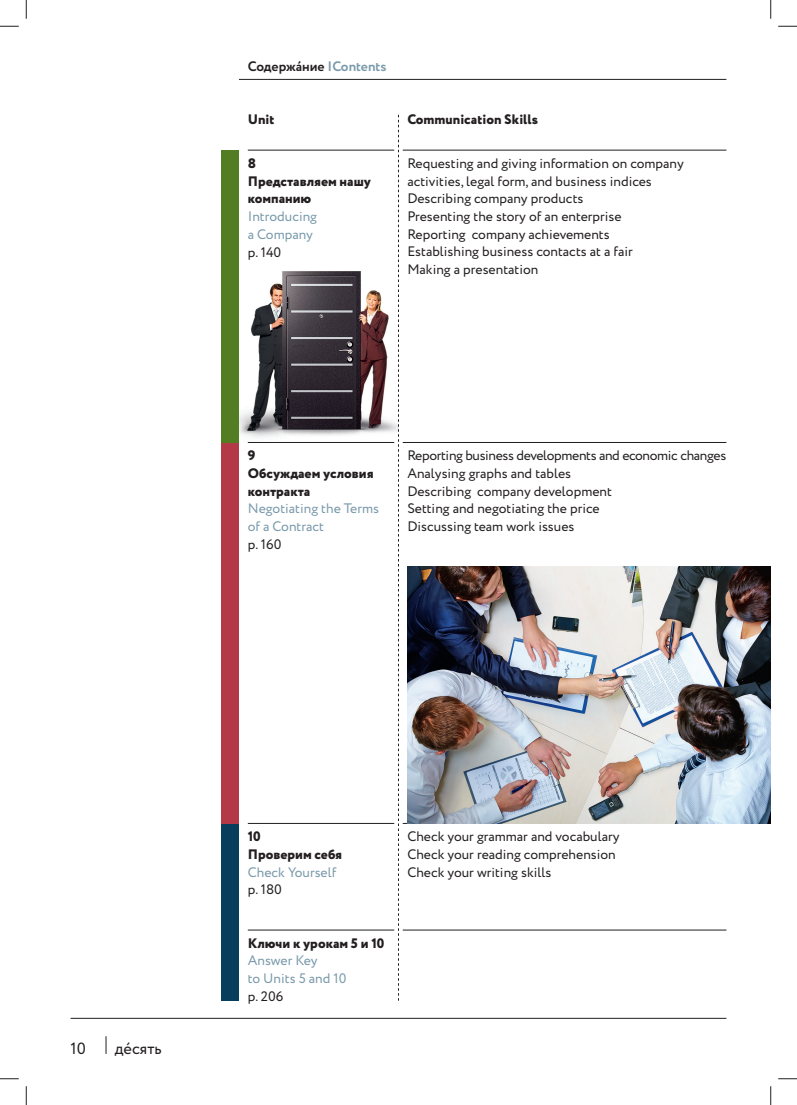
<style>
.page{position:relative;width:797px;height:1105px;background:#fff}
.page>*{position:absolute;margin:0;border:0;box-sizing:border-box;transform-origin:0 0}
.t1{font:16.25px "Circe";color:#231f20}
.t2{font:13.75px/17.8px "Circe";color:#231f20}
.t3{font:800 13.75px/17.8px "Circe";color:#231f20}
.t4{font:13.75px/17.8px "Circe";color:#7999aa}
.t5{font:700 13.75px "Circe";color:#231f20}
.s1{color:#7999aa}
</style>
<div class="page">
<img style="left:239px;top:271px;width:159px;height:172px">
<svg style="left:106px;top:1036px;width:1px;height:18px"></svg>
<hr style="left:71px;top:1018px;width:655px;height:1px;background:#231f20">
<svg style="left:398px;top:115px;width:1px;height:886px"></svg>
<hr style="left:248px;top:442px;width:146px;height:1px;background:#231f20">
<hr style="left:248px;top:823px;width:146px;height:1px;background:#231f20">
<hr style="left:248px;top:930px;width:146px;height:1px;background:#231f20">
<hr style="left:403px;top:442px;width:323px;height:1px;background:#231f20">
<hr style="left:403px;top:823px;width:323px;height:1px;background:#231f20">
<hr style="left:403px;top:930px;width:323px;height:1px;background:#231f20">
<hr style="left:248px;top:150px;width:146px;height:1px;background:#231f20">
<hr style="left:403px;top:150px;width:323px;height:1px;background:#231f20">
<div style="left:221px;top:823px;width:18px;height:178px;background:#073e5b"></div>
<div style="left:221px;top:150px;width:18px;height:293px;background:#527d23"></div>
<div style="left:221px;top:443px;width:18px;height:380px;background:#b43947"></div>
<hr style="left:239px;top:79px;width:487px;height:1px;background:#231f20">
<img style="left:407px;top:567px;width:363px;height:256px">
<svg style="left:0;top:25px;width:19px;height:2px"></svg>
<svg style="left:778px;top:25px;width:19px;height:2px"></svg>
<svg style="left:0;top:1078px;width:19px;height:1px"></svg>
<svg style="left:778px;top:1078px;width:19px;height:1px"></svg>
<svg style="left:25px;top:0;width:2px;height:19px"></svg>
<svg style="left:25px;top:1086px;width:2px;height:19px"></svg>
<svg style="left:770px;top:0;width:1px;height:19px"></svg>
<svg style="left:770px;top:1086px;width:1px;height:19px"></svg>
<p class="t5" style="left:248px;top:61px;width:140px">Содержание <span class="s1">IContents</span></p>
<p class="t3" style="left:248px;top:112px;width:28px">Unit</p>
<p class="t3" style="left:248px;top:156px;width:125px">8<br>Представляем нашу компанию</p>
<p class="t4" style="left:248px;top:209px;width:71px">Introducing a Company</p>
<p class="t2" style="left:248px;top:244px;width:35px">p. 140</p>
<p class="t3" style="left:407px;top:112px;width:132px">Communication Skills</p>
<p class="t2" style="left:407px;top:155px;width:278px">Requesting and giving information on company activities, legal form, and business indices Describing company products<br>Presenting the story of an enterprise<br>Reporting company achievements Establishing business contacts at a fair<br>Making a presentation</p>
<p class="t3" style="left:248px;top:448px;width:127px">9<br>Обсуждаем условия контракта</p>
<p class="t4" style="left:248px;top:501px;width:133px">Negotiating the Terms of a Contract</p>
<p class="t2" style="left:248px;top:536px;width:35px">p. 160</p>
<p class="t2" style="left:407px;top:448px;width:320px">Reporting business developments and economic changes Analysing graphs and tables<br>Describing company development<br>Setting and negotiating the price<br>Discussing team work issues</p>
<p class="t1" style="left:71px;top:1042px;width:17px">10</p>
<p class="t1" style="left:115px;top:1042px;width:48px">десять</p>
<p class="t3" style="left:248px;top:829px;width:96px">10<br>Проверим себя</p>
<p class="t4" style="left:248px;top:864px;width:90px">Check Yourself</p>
<p class="t2" style="left:248px;top:882px;width:36px">p. 180</p>
<p class="t3" style="left:248px;top:935px;width:138px">Ключи к урокам 5 и 10</p>
<p class="t4" style="left:248px;top:953px;width:100px">Answer Key<br>to Units 5 and 10</p>
<p class="t2" style="left:248px;top:988px;width:37px">p. 206</p>
<p class="t2" style="left:407px;top:829px;width:214px">Check your grammar and vocabulary<br>Check your reading comprehension<br>Check your writing skills</p>
</div>
